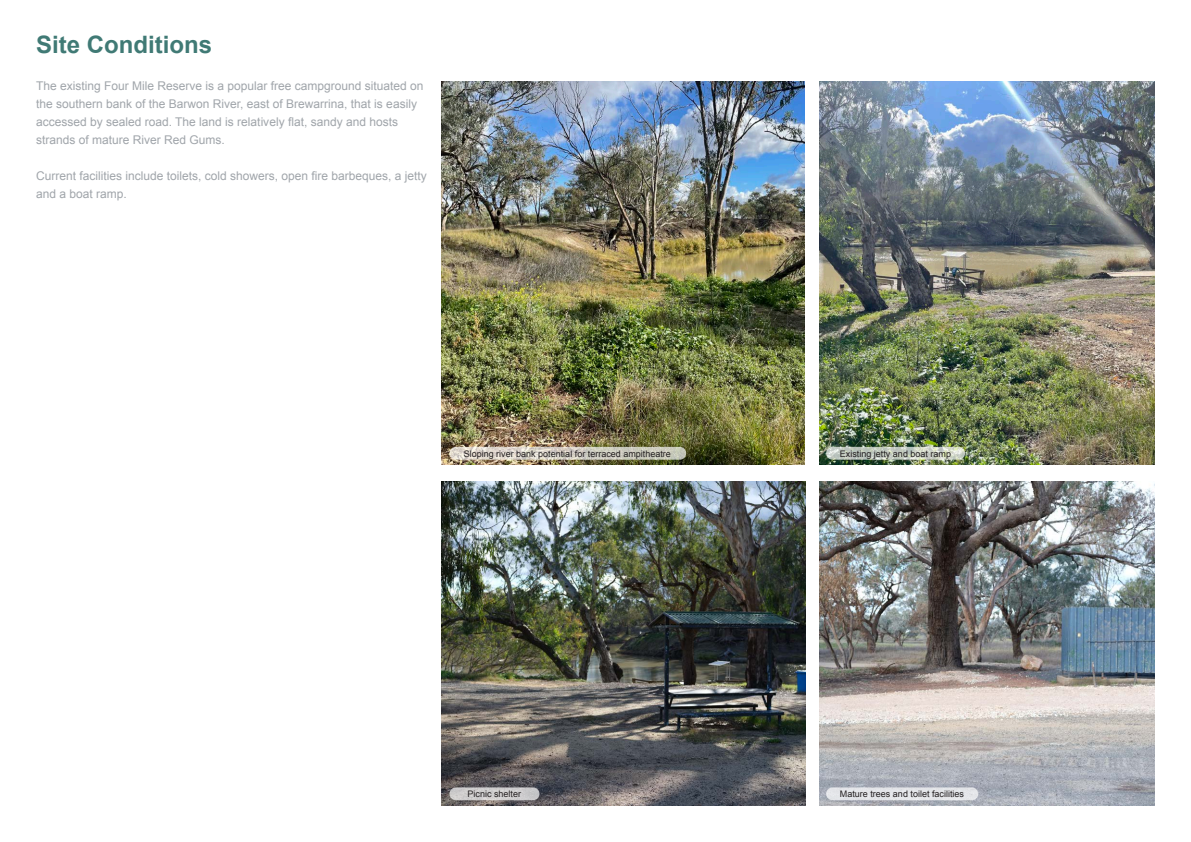
<style>
.page{position:relative;width:1191px;height:842px;background:#fff}
.page>*{position:absolute;margin:0;border:0;box-sizing:border-box;transform-origin:0 0}
.t1{font:700 24px "Arial";color:#407a75}
.t2{font:12px/18px "Arial";color:#a0a5aa}
.Annotation_Plan{font:9px "Arial";color:#231f20}
</style>
<div class="page">
<img style="left:441px;top:81px;width:363px;height:384px">
<img style="left:819px;top:81px;width:336px;height:384px">
<img style="left:441px;top:481px;width:364px;height:325px">
<img style="left:819px;top:481px;width:336px;height:325px">
<svg style="left:449px;top:787px;width:90px;height:13px"></svg>
<svg style="left:449px;top:447px;width:237px;height:13px;background:#d3cfc3"></svg>
<svg style="left:826px;top:447px;width:139px;height:13px;background:#c6cdc1"></svg>
<div style="left:826px;top:787px;width:152px;height:13px;background:#e4e5e9;border-radius:6px"></div>
<p class="t1" style="left:36px;top:29px;width:178px">Site Conditions</p>
<p class="t2" style="left:36px;top:77px;width:389px">The existing Four Mile Reserve is a popular free campground situated on the southern bank of the Barwon River, east of Brewarrina, that is easily accessed by sealed road. The land is relatively flat, sandy and hosts strands of mature River Red Gums.</p>
<p class="t2" style="left:36px;top:167px;width:392px">Current facilities include toilets, cold showers, open fire barbeques, a jetty and a boat ramp.</p>
<p class="Annotation_Plan" style="left:464px;top:447px;width:209px">Sloping river bank potential for terraced ampitheatre</p>
<p class="Annotation_Plan" style="left:840px;top:447px;width:113px">Existing jetty and boat ramp</p>
<p class="Annotation_Plan" style="left:467px;top:788px;width:55px">Picnic shelter</p>
<p class="Annotation_Plan" style="left:840px;top:788px;width:126px">Mature trees and toilet facilities</p>
</div>
